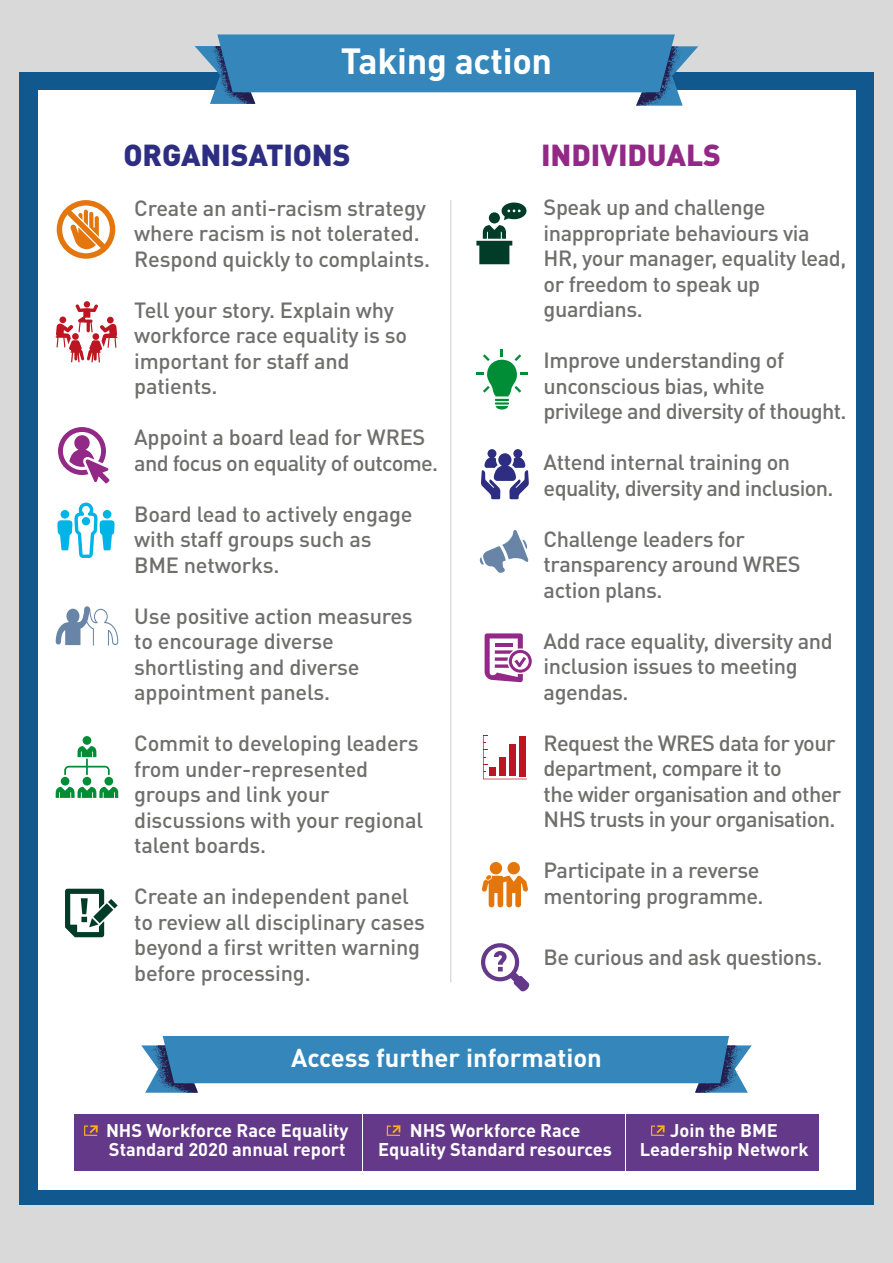
<style>
.page{position:relative;width:893px;height:1263px;background:#d9d9d9}
.page>*{position:absolute;margin:0;border:0;box-sizing:border-box;transform-origin:0 0}
.t1{font:700 36px "DINOT";letter-spacing:-.01em;color:#fff}
.t2{font:900 30px "DINOT";letter-spacing:-.005em;color:#2d2e82}
.t3{font:900 30px "DINOT";letter-spacing:-.005em;color:#922986}
.t4{font:700 25.5px "DINOT";color:#fff}
.t5{font:500 21.75px/25.5px "DINOT";letter-spacing:-.02em;color:#6f6f6e}
.t6{font:700 18.15px/19.5px "DINOT";color:#fff;text-align:center}
</style>
<div class="page">
<div style="left:19px;top:72px;width:855px;height:1133px;background:#11588f"></div>
<div style="left:38px;top:91px;width:817px;height:1099px;background:#fff"></div>
<svg style="left:57px;top:502px;width:58px;height:56px"></svg>
<div style="left:82px;top:517px;width:8px;height:8px;background:#00b5e6;border-radius:50%"></div>
<svg style="left:58px;top:427px;width:52px;height:56px"></svg>
<div style="left:84px;top:301px;width:6px;height:7px;background:#bd1622;border-radius:50%"></div>
<svg style="left:56px;top:304px;width:61px;height:58px"></svg>
<svg style="left:108px;top:899px;width:10px;height:9px"></svg>
<svg style="left:93px;top:903px;width:20px;height:20px"></svg>
<svg style="left:65px;top:889px;width:39px;height:48px"></svg>
<div style="left:83px;top:736px;width:8px;height:9px;background:#008d36;border-radius:50%"></div>
<div style="left:61px;top:777px;width:8px;height:8px;background:#008d36;border-radius:50%"></div>
<div style="left:83px;top:777px;width:8px;height:8px;background:#008d36;border-radius:50%"></div>
<svg style="left:56px;top:787px;width:62px;height:11px"></svg>
<div style="left:104px;top:777px;width:9px;height:8px;background:#008d36;border-radius:50%"></div>
<svg style="left:64px;top:746px;width:46px;height:29px"></svg>
<svg style="left:476px;top:203px;width:50px;height:61px"></svg>
<svg style="left:476px;top:350px;width:52px;height:59px"></svg>
<svg style="left:481px;top:449px;width:48px;height:50px"></svg>
<svg style="left:479px;top:530px;width:49px;height:43px"></svg>
<svg style="left:485px;top:633px;width:47px;height:49px"></svg>
<svg style="left:483px;top:735px;width:44px;height:44px"></svg>
<div style="left:507px;top:862px;width:13px;height:12px;background:#e3770d;border-radius:50%"></div>
<div style="left:490px;top:862px;width:12px;height:12px;background:#e3770d;border-radius:50%"></div>
<svg style="left:482px;top:875px;width:46px;height:32px"></svg>
<svg style="left:481px;top:943px;width:49px;height:49px"></svg>
<hr style="left:450px;top:200px;width:1px;height:782px;background:#d9d9d9">
<svg style="left:195px;top:34px;width:503px;height:72px"></svg>
<svg style="left:141px;top:1036px;width:611px;height:57px"></svg>
<svg style="left:56px;top:606px;width:62px;height:40px"></svg>
<svg style="left:57px;top:200px;width:58px;height:59px"></svg>
<div style="left:74px;top:1114px;width:287px;height:56px;background:#653989"></div>
<div style="left:363px;top:1114px;width:262px;height:56px;background:#653989"></div>
<div style="left:626px;top:1114px;width:193px;height:56px;background:#653989"></div>
<svg style="left:84px;top:1125px;width:14px;height:11px"></svg>
<svg style="left:387px;top:1125px;width:13px;height:11px"></svg>
<svg style="left:651px;top:1125px;width:14px;height:11px"></svg>
<h1 class="t1" style="left:341px;top:36px;width:213px">Taking action</h1>
<h2 class="t2" style="left:124px;top:135px;width:228px">ORGANISATIONS</h2>
<h2 class="t3" style="left:541px;top:135px;width:181px">INDIVIDUALS</h2>
<p class="t5" style="left:134px;top:194px;width:297px">Create an anti-racism strategy where racism is not tolerated.<br>Respond quickly to complaints.</p>
<p class="t5" style="left:134px;top:296px;width:274px">Tell your story. Explain why workforce race equality is so important for staff and patients.</p>
<p class="t5" style="left:134px;top:424px;width:306px">Appoint a board lead for WRES and focus on equality of outcome.</p>
<p class="t5" style="left:134px;top:500px;width:280px">Board lead to actively engage with staff groups such as<br>BME networks.</p>
<p class="t5" style="left:134px;top:602px;width:280px">Use positive action measures to encourage diverse shortlisting and diverse appointment panels.</p>
<p class="t5" style="left:134px;top:729px;width:290px">Commit to developing leaders from under-represented groups and link your discussions with your regional talent boards.</p>
<p class="t5" style="left:134px;top:882px;width:292px">Create an independent panel to review all disciplinary cases beyond a first written warning before processing.</p>
<p class="t5" style="left:544px;top:194px;width:304px">Speak up and challenge inappropriate behaviours via<br>HR, your manager, equality lead, or freedom to speak up guardians.</p>
<p class="t5" style="left:544px;top:347px;width:304px">Improve understanding of unconscious bias, white privilege and diversity of thought.</p>
<p class="t5" style="left:544px;top:449px;width:291px">Attend internal training on equality, diversity and inclusion.</p>
<p class="t5" style="left:544px;top:525px;width:259px">Challenge leaders for transparency around WRES action plans.</p>
<p class="t5" style="left:544px;top:627px;width:291px">Add race equality, diversity and inclusion issues to meeting agendas.</p>
<p class="t5" style="left:544px;top:729px;width:299px">Request the WRES data for your department, compare it to<br>the wider organisation and other<br>NHS trusts in your organisation.</p>
<p class="t5" style="left:544px;top:857px;width:222px">Participate in a reverse mentoring programme.</p>
<p class="t5" style="left:544px;top:944px;width:280px">Be curious and ask questions.</p>
<p class="t4" style="left:291px;top:1040px;width:312px">Access further information</p>
<p class="t6" style="left:106px;top:1119px;width:244px;text-align:left">NHS Workforce Race Equality<br>Standard 2020 annual report</p>
<p class="t6" style="left:378px;top:1119px;width:235px">NHS Workforce Race<br>Equality Standard resources</p>
<p class="t6" style="left:640px;top:1119px;width:170px">Join the BME<br>Leadership Network</p>
</div>
